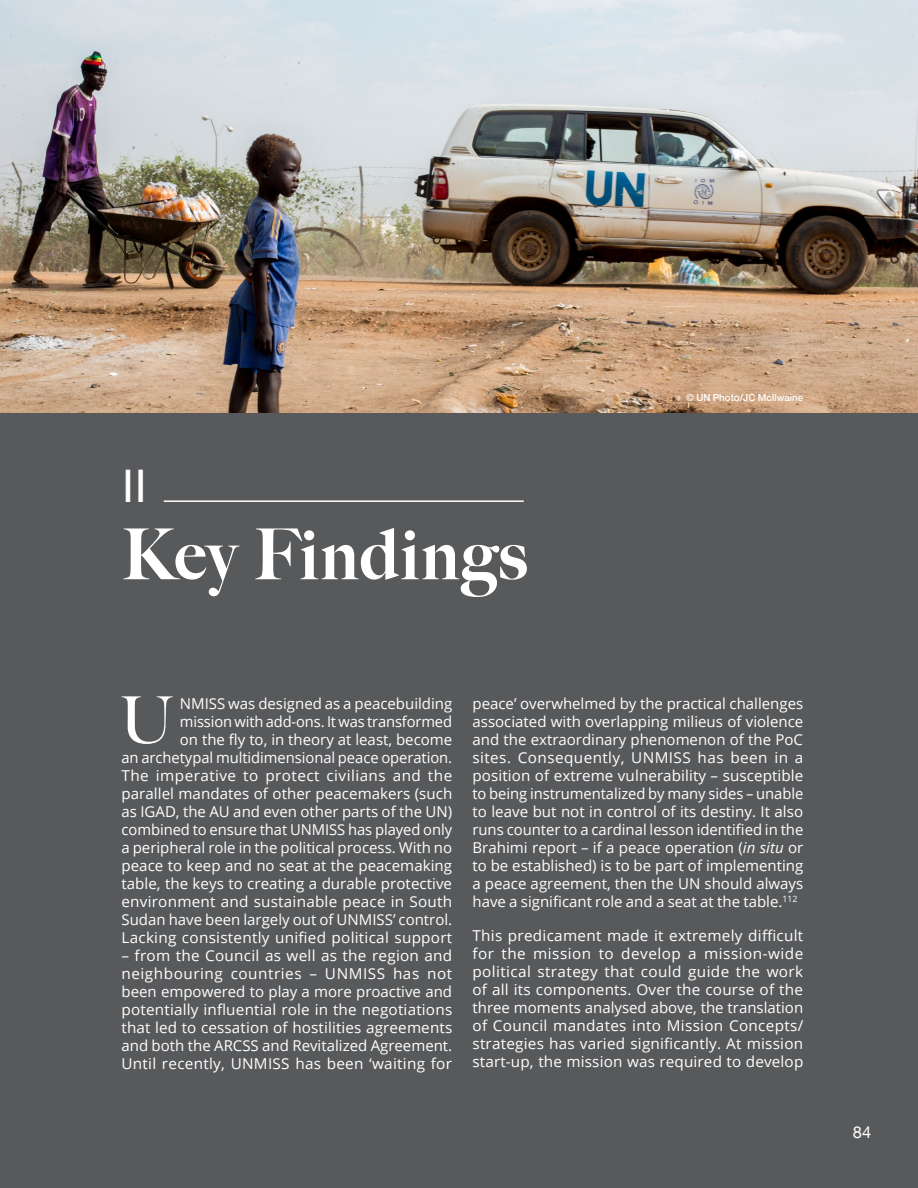
<style>
.page{position:relative;width:918px;height:1188px;background:#fff}
.page>*{position:absolute;margin:0;border:0;box-sizing:border-box;transform-origin:0 0}
.t1{font:900 70.5px "Big Caslon FB";letter-spacing:.02em;color:#fff}
.t2{font:64.95px "Big Caslon FB";color:#fff}
.t3{font:45px "Helvetica";color:#fff}
.t4{font:16.5px "Helvetica Neue";color:#fff}
.t5{font:15px/18px "Open Sans";color:#fff;text-align:justify}
.t6{font:500 9.75px "Helvetica Neue";color:#fff}
.s1{font-style:italic}
</style>
<div class="page">
<div style="left:0;top:400px;width:918px;height:788px;background:#58595b"></div>
<img style="left:0;top:0;width:918px;height:413px">
<hr style="left:164px;top:500px;width:360px;height:2px;background:#fff">
<h3 class="t3" style="left:122px;top:451px;width:27px">II</h3>
<h1 class="t1" style="left:122px;top:512px;width:407px">Key Findings</h1>
<p class="t6" style="left:686px;top:390px;width:118px">© UN Photo/JC McIlwaine</p>
<h2 class="t2" style="left:119px;top:683px;width:56px">U</h2>
<p class="t5" style="left:122px;top:694px;width:332px;text-align:right">NMISS was designed as a peacebuilding<br>mission with add-ons. It was transformed<br>on the fly to, in theory at least, become<br>an archetypal multidimensional peace operation.<br>The imperative to protect civilians and the parallel mandates of other peacemakers (such as IGAD, the AU and even other parts of the UN) combined to ensure that UNMISS has played only a peripheral role in the political process. With no peace to keep and no seat at the peacemaking table, the keys to creating a durable protective environment and sustainable peace in South Sudan have been largely out of UNMISS’ control.<br>Lacking consistently unified political support</p>
<p class="t5" style="left:122px;top:946px;width:332px">– from the Council as well as the region and neighbouring countries – UNMISS has not been empowered to play a more proactive and potentially influential role in the negotiations that led to cessation of hostilities agreements and both the ARCSS and Revitalized Agreement.<br>Until recently, UNMISS has been ‘waiting for</p>
<p class="t5" style="left:472px;top:694px;width:332px">peace’ overwhelmed by the practical challenges associated with overlapping milieus of violence and the extraordinary phenomenon of the PoC sites. Consequently, UNMISS has been in a position of extreme vulnerability – susceptible to being instrumentalized by many sides – unable to leave but not in control of its destiny. It also runs counter to a cardinal lesson identified in the Brahimi report – if a peace operation (<span class="s1">in situ</span> or to be established) is to be part of implementing a peace agreement, then the UN should always have a significant role and a seat at the table.<sup>112</sup></p>
<p class="t5" style="left:472px;top:926px;width:332px">This predicament made it extremely difficult for the mission to develop a mission-wide political strategy that could guide the work of all its components. Over the course of the three moments analysed above, the translation of Council mandates into Mission Concepts/ strategies has varied significantly. At mission start-up, the mission was required to develop</p>
<p class="t4" style="left:853px;top:1121px;width:20px">84</p>
</div>
